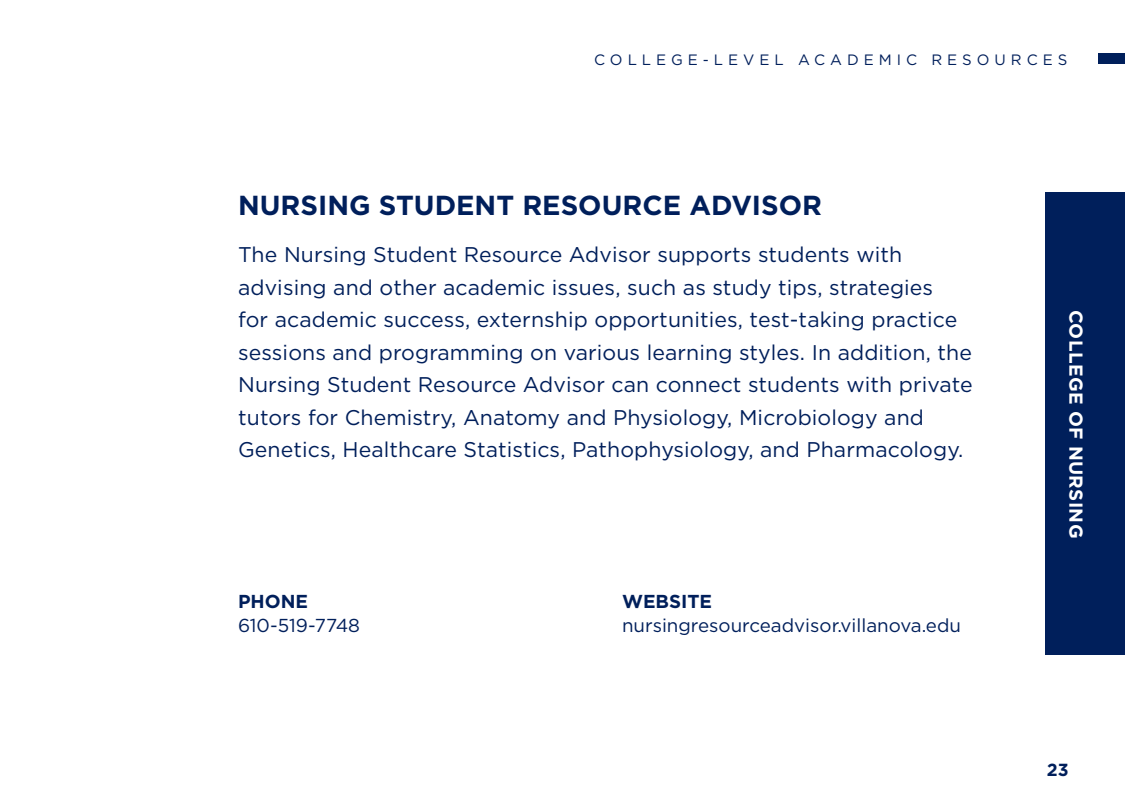
<style>
.page{position:relative;width:1125px;height:810px;background:#fff}
.page>*{position:absolute;margin:0;border:0;box-sizing:border-box;transform-origin:0 0}
.t1{font:700 27.5px "Gotham";color:#001f5b}
.t2{font:21.25px/32.5px "Gotham";letter-spacing:.005em;color:#001f5b}
.t3{font:18.75px "Gotham";color:#001f5b}
.t4{font:700 18.75px "Gotham";letter-spacing:.02em;color:#fff}
.t5{font:700 18.75px "Gotham";color:#001f5b}
.t6{font:700 17.5px "Gotham";color:#001f5b}
.t7{font:15px "Gotham";letter-spacing:.33em;color:#001f5b}
</style>
<div class="page">
<div style="left:1098px;top:53px;width:27px;height:10px;background:#001f5b"></div>
<div style="left:1046px;top:193px;width:79px;height:462px;background:#001f5b"></div>
<p class="t7" style="left:594px;top:50px;width:475px">COLLEGE-LEVEL ACADEMIC RESOURCES</p>
<p class="t1" style="left:238px;top:187px;width:585px">NURSING STUDENT RESOURCE ADVISOR</p>
<p class="t2" style="left:238px;top:238px;width:736px">The Nursing Student Resource Advisor supports students with advising and other academic issues, such as study tips, strategies<br>for academic success, externship opportunities, test-taking practice sessions and programming on various learning styles. In addition, the Nursing Student Resource Advisor can connect students with private tutors for Chemistry, Anatomy and Physiology, Microbiology and Genetics, Healthcare Statistics, Pathophysiology, and Pharmacology.</p>
<p class="t5" style="left:238px;top:589px;width:72px">PHONE</p>
<p class="t3" style="left:238px;top:613px;width:123px">610-519-7748</p>
<p class="t5" style="left:622px;top:589px;width:92px">WEBSITE</p>
<p class="t3" style="left:622px;top:613px;width:341px">nursingresourceadvisor.villanova.edu</p>
<p class="t4" style="left:1088px;top:310px;width:230px;rotate:90deg">COLLEGE OF NURSING</p>
<p class="t6" style="left:1047px;top:758px;width:23px">23</p>
</div>
